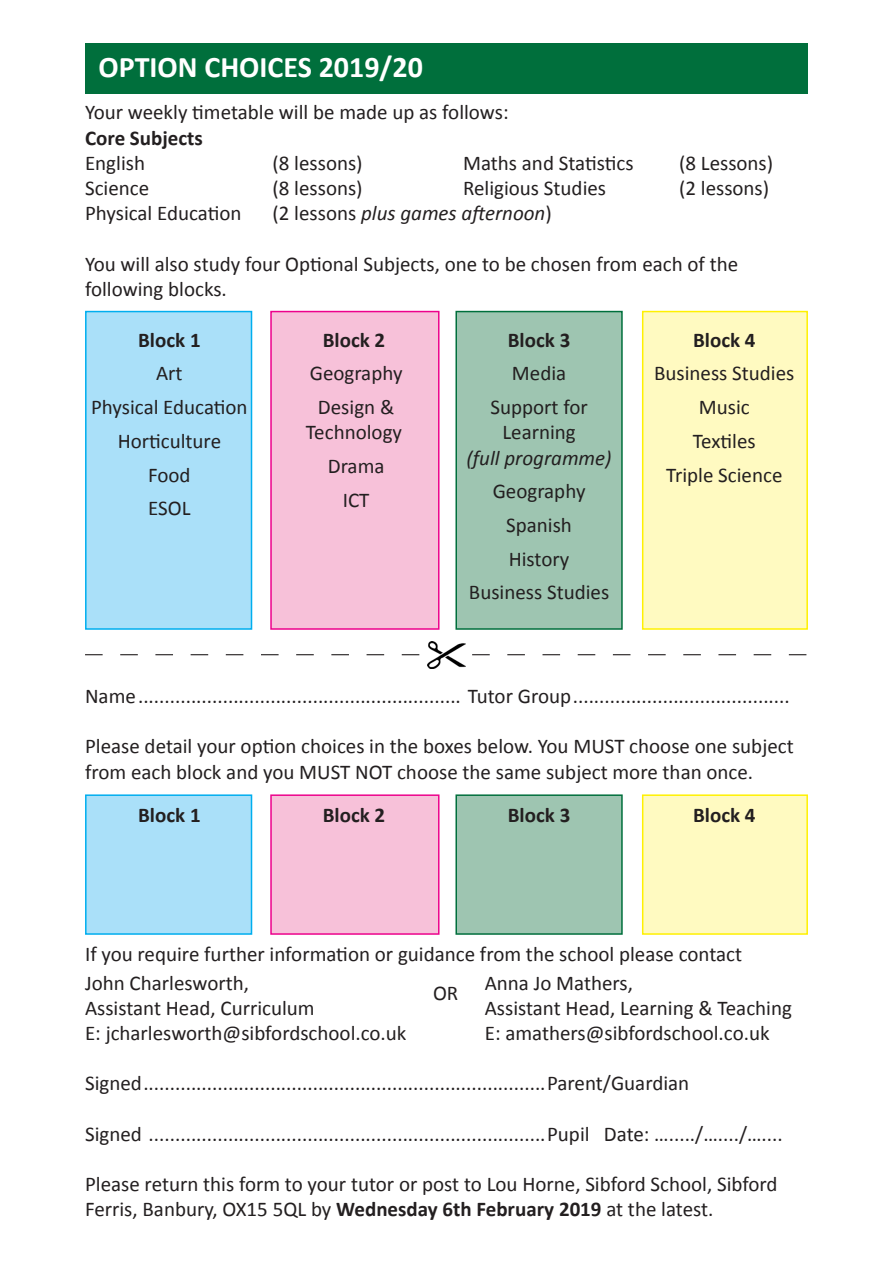
<style>
.page{position:relative;width:893px;height:1263px;background:#fff}
.page>*{position:absolute;margin:0;border:0;box-sizing:border-box;transform-origin:0 0}
.t1{font:700 30px "Calibri";color:#fff}
.t2{font:21px/25.2px "Calibri";color:#231f20}
.t3{font:700 21px "Calibri";color:#231f20}
.t4{font:italic 21px "Calibri";color:#231f20}
.s1{font-style:normal}
.s2{font-weight:700}
</style>
<div class="page">
<div style="left:642px;top:311px;width:166px;height:319px;background:#fffac1;border:2px solid #fff101"></div>
<div style="left:455px;top:311px;width:168px;height:319px;background:#9ec5b1;border:2px solid #006f3c"></div>
<div style="left:270px;top:311px;width:169px;height:319px;background:#f7c1d9;border:2px solid #ed028c"></div>
<div style="left:85px;top:311px;width:167px;height:319px;background:#aae0f9;border:2px solid #00aeef"></div>
<div style="left:86px;top:43px;width:722px;height:50px;background:#006f3c"></div>
<svg style="left:85px;top:654px;width:721px;height:1px"></svg>
<div style="left:642px;top:794px;width:166px;height:141px;background:#fffac1;border:2px solid #fff101"></div>
<div style="left:455px;top:794px;width:168px;height:141px;background:#9ec5b1;border:2px solid #006f3c"></div>
<div style="left:270px;top:794px;width:169px;height:141px;background:#f7c1d9;border:2px solid #ed028c"></div>
<div style="left:85px;top:794px;width:167px;height:141px;background:#aae0f9;border:2px solid #00aeef"></div>
<img style="left:428px;top:641px;width:38px;height:27px">
<p class="t1" style="left:99px;top:48px;width:326px">OPTION CHOICES 2019/20</p>
<p class="t2" style="left:85px;top:100px;width:425px">Your weekly timetable will be made up as follows:</p>
<p class="t3" style="left:85px;top:124px;width:119px">Core Subjects</p>
<p class="t2" style="left:85px;top:150px;width:62px">English</p>
<p class="t2" style="left:273px;top:150px;width:92px">(8 lessons)</p>
<p class="t2" style="left:463px;top:150px;width:172px">Maths and Statistics</p>
<p class="t2" style="left:679px;top:150px;width:96px">(8 Lessons)</p>
<p class="t2" style="left:85px;top:176px;width:66px">Science</p>
<p class="t2" style="left:273px;top:176px;width:92px">(8 lessons)</p>
<p class="t2" style="left:463px;top:176px;width:145px">Religious Studies</p>
<p class="t2" style="left:679px;top:176px;width:92px">(2 lessons)</p>
<p class="t2" style="left:85px;top:201px;width:158px">Physical Education</p>
<p class="t4" style="left:273px;top:199px;width:281px"><span class="s1">(2 lessons</span> plus games afternoon<span class="s1">)</span></p>
<p class="t2" style="left:85px;top:251px;width:655px">You will also study four Optional Subjects, one to be chosen from each of the following blocks.</p>
<p class="t3" style="left:323px;top:326px;width:64px">Block 2</p>
<p class="t2" style="left:310px;top:361px;width:94px">Geography</p>
<p class="t2" style="left:306px;top:395px;width:98px;text-align:center">Design &amp;<br>Technology</p>
<p class="t2" style="left:328px;top:454px;width:58px">Drama</p>
<p class="t2" style="left:343px;top:487px;width:28px">ICT</p>
<p class="t3" style="left:138px;top:326px;width:64px">Block 1</p>
<p class="t2" style="left:156px;top:361px;width:28px">Art</p>
<p class="t2" style="left:91px;top:395px;width:158px">Physical Education</p>
<p class="t2" style="left:118px;top:428px;width:105px">Horticulture</p>
<p class="t2" style="left:148px;top:462px;width:44px">Food</p>
<p class="t2" style="left:148px;top:496px;width:44px">ESOL</p>
<p class="t3" style="left:693px;top:326px;width:64px">Block 4</p>
<p class="t2" style="left:654px;top:361px;width:142px">Business Studies</p>
<p class="t2" style="left:699px;top:395px;width:52px">Music</p>
<p class="t2" style="left:693px;top:428px;width:64px">Textiles</p>
<p class="t2" style="left:666px;top:462px;width:118px">Triple Science</p>
<p class="t3" style="left:508px;top:326px;width:64px">Block 3</p>
<p class="t2" style="left:512px;top:361px;width:56px">Media</p>
<p class="t2" style="left:490px;top:395px;width:99px;text-align:center">Support for<br>Learning</p>
<p class="t4" style="left:466px;top:443px;width:147px">(full programme)</p>
<p class="t2" style="left:493px;top:479px;width:94px">Geography</p>
<p class="t2" style="left:506px;top:512px;width:67px">Spanish</p>
<p class="t2" style="left:509px;top:546px;width:62px">History</p>
<p class="t2" style="left:469px;top:580px;width:142px">Business Studies</p>
<p class="t2" style="left:85px;top:683px;width:706px">Name............................................................. Tutor Group.........................................</p>
<p class="t2" style="left:85px;top:734px;width:710px">Please detail your option choices in the boxes below. You MUST choose one subject from each block and you MUST NOT choose the same subject more than once.</p>
<p class="t3" style="left:138px;top:801px;width:64px">Block 1</p>
<p class="t3" style="left:323px;top:801px;width:64px">Block 2</p>
<p class="t3" style="left:508px;top:801px;width:64px">Block 3</p>
<p class="t3" style="left:693px;top:801px;width:64px">Block 4</p>
<p class="t2" style="left:85px;top:941px;width:659px">If you require further information or guidance from the school please contact</p>
<p class="t2" style="left:85px;top:970px;width:166px">John Charlesworth,</p>
<p class="t2" style="left:85px;top:995px;width:231px">Assistant Head, Curriculum</p>
<p class="t2" style="left:85px;top:1020px;width:323px">E: jcharlesworth@sibfordschool.co.uk</p>
<p class="t2" style="left:485px;top:970px;width:150px">Anna Jo Mathers,</p>
<p class="t2" style="left:485px;top:995px;width:309px">Assistant Head, Learning &amp; Teaching</p>
<p class="t2" style="left:485px;top:1020px;width:286px">E: amathers@sibfordschool.co.uk</p>
<p class="t2" style="left:85px;top:1071px;width:606px">Signed............................................................................Parent/Guardian</p>
<p class="t2" style="left:85px;top:1121px;width:699px">Signed ...........................................................................Pupil Date: …...../…..../…....</p>
<p class="t2" style="left:85px;top:1171px;width:694px">Please return this form to your tutor or post to Lou Horne, Sibford School, Sibford<br>Ferris, Banbury, OX15 5QL by <span class="s2">Wednesday 6th February 2019</span> at the latest.</p>
<p class="t2" style="left:433px;top:980px;width:27px">OR</p>
</div>
